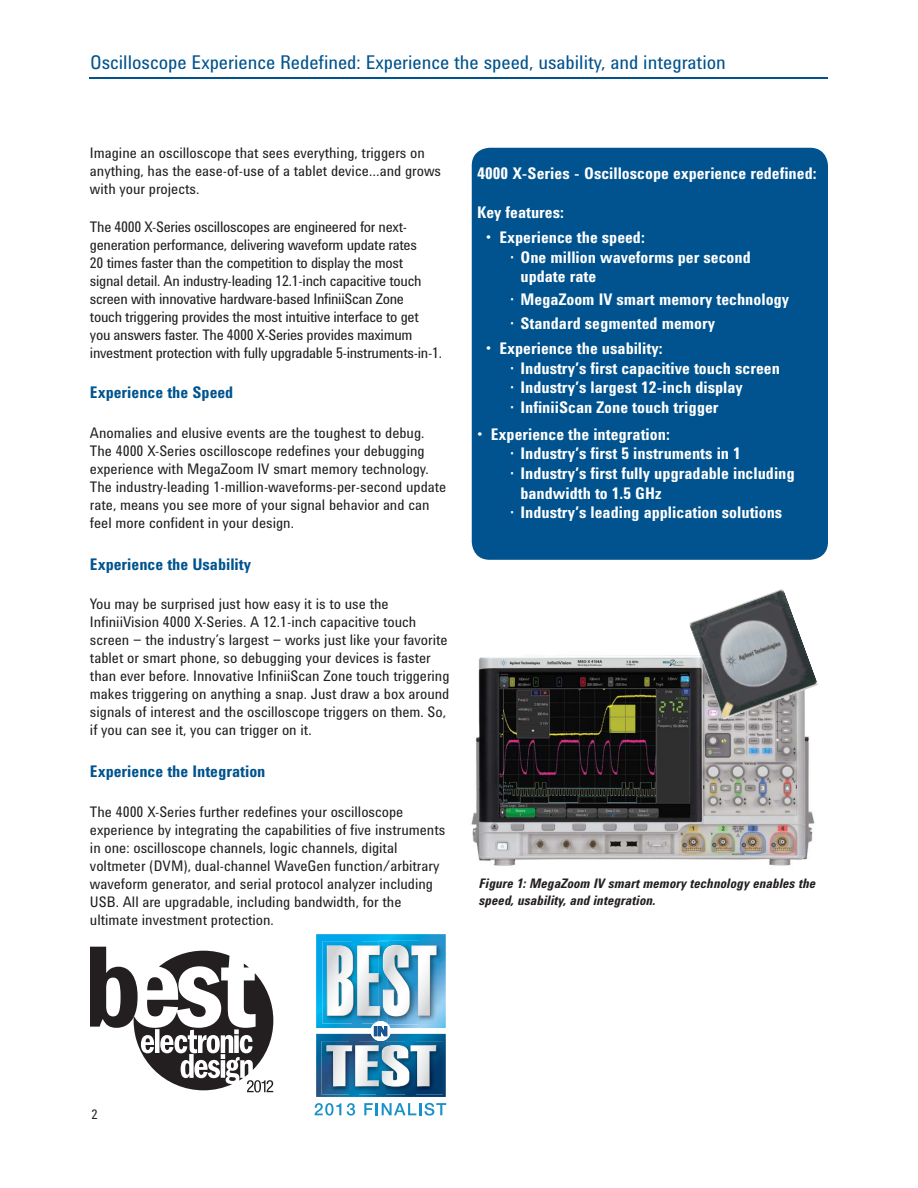
<style>
.page{position:relative;width:918px;height:1188px;background:#fff}
.page>*{position:absolute;margin:0;border:0;box-sizing:border-box;transform-origin:0 0}
.t1{font:19.5px "Agilent Condensed CFF";color:#00538e}
.t2{font:700 16.5px/19.5px "Agilent Condensed CFF";color:#fff}
.t3{font:700 16.5px "Agilent Condensed CFF";color:#00538e}
.t4{font:15px/18px "Agilent Condensed CFF";color:#231f20}
.t5{font:15px/18px "Agilent Condensed CFF";letter-spacing:-.02em;color:#231f20}
.t6{font:italic 700 13.5px/16.5px "Agilent Condensed CFF";color:#231f20}
.t7{font:13.5px "Agilent Condensed CFF";color:#231f20}
</style>
<div class="page">
<div style="left:472px;top:148px;width:356px;height:412px;background:#00538e;border-radius:18px"></div>
<img style="left:471px;top:655px;width:344px;height:211px">
<img style="left:688px;top:589px;width:130px;height:131px">
<hr style="left:90px;top:77px;width:738px;height:1px;background:#00538e">
<svg style="left:90px;top:947px;width:183px;height:145px"></svg>
<img style="left:316px;top:934px;width:130px;height:163px">
<svg style="left:315px;top:1103px;width:26px;height:13px"></svg>
<svg style="left:347px;top:1103px;width:8px;height:13px"></svg>
<svg style="left:364px;top:1103px;width:82px;height:13px"></svg>
<h1 class="t1" style="left:90px;top:55px;width:637px">Oscilloscope Experience Redefined: Experience the speed, usability, and integration</h1>
<p class="t4" style="left:90px;top:146px;width:353px">Imagine an oscilloscope that sees everything, triggers on anything, has the ease-of-use of a tablet device…and grows with your projects.</p>
<p class="t5" style="left:90px;top:219px;width:354px">The 4000 X-Series oscilloscopes are engineered for next&shy;generation performance, delivering waveform update rates<br>20 times faster than the competition to display the most<br>signal detail. An industry-leading 12.1-inch capacitive touch screen with innovative hardware-based InfiniiScan Zone<br>touch triggering provides the most intuitive interface to get you answers faster. The 4000 X-Series provides maximum investment protection with fully upgradable 5-instruments-in-1.</p>
<p class="t3" style="left:90px;top:387px;width:145px">Experience the Speed</p>
<p class="t4" style="left:90px;top:425px;width:358px">Anomalies and elusive events are the toughest to debug.<br>The 4000 X-Series oscilloscope redefines your debugging experience with MegaZoom IV smart memory technology.<br>The industry-leading 1-million-waveforms-per-second update rate, means you see more of your signal behavior and can feel more confident in your design.</p>
<p class="t3" style="left:90px;top:558px;width:163px">Experience the Usability</p>
<p class="t4" style="left:90px;top:597px;width:361px">You may be surprised just how easy it is to use the InfiniiVision 4000 X-Series. A 12.1-inch capacitive touch screen − the industry’s largest − works just like your favorite tablet or smart phone, so debugging your devices is faster than ever before. Innovative InfiniiScan Zone touch triggering makes triggering on anything a snap. Just draw a box around signals of interest and the oscilloscope triggers on them. So, if you can see it, you can trigger on it.</p>
<p class="t3" style="left:90px;top:766px;width:177px">Experience the Integration</p>
<p class="t4" style="left:90px;top:804px;width:357px">The 4000 X-Series further redefines your oscilloscope experience by integrating the capabilities of five instruments in one: oscilloscope channels, logic channels, digital voltmeter (DVM), dual-channel WaveGen function/arbitrary waveform generator, and serial protocol analyzer including USB. All are upgradable, including bandwidth, for the ultimate investment protection.</p>
<p class="t2" style="left:478px;top:165px;width:340px">4000 X-Series - Oscilloscope experience redefined:</p>
<p class="t2" style="left:477px;top:204px;width:88px">Key features:</p>
<p class="t2" style="left:486px;top:230px;width:160px">• Experience the speed:</p>
<p class="t2" style="left:510px;top:249px;width:242px">· One million waveforms per second</p>
<p class="t2" style="left:520px;top:269px;width:77px">update rate</p>
<p class="t2" style="left:510px;top:289px;width:281px;line-height:24px">· MegaZoom IV smart memory technology · Standard segmented memory</p>
<p class="t2" style="left:510px;top:341px;width:272px;text-indent:-24px">• Experience the usability:<br>· Industry’s first capacitive touch screen · Industry’s largest 12-inch display<br>· InfiniiScan Zone touch trigger</p>
<p class="t2" style="left:477px;top:426px;width:194px">• Experience the integration:</p>
<p class="t2" style="left:510px;top:446px;width:232px">· Industry’s first 5 instruments in 1</p>
<p class="t2" style="left:510px;top:465px;width:286px">· Industry’s first fully upgradable including</p>
<p class="t2" style="left:520px;top:485px;width:142px">bandwidth to 1.5 GHz</p>
<p class="t2" style="left:510px;top:504px;width:274px">· Industry’s leading application solutions</p>
<p class="t6" style="left:479px;top:877px;width:338px">Figure 1: MegaZoom IV smart memory technology enables the speed, usability, and integration.</p>
<p class="t7" style="left:91px;top:1109px;width:8px">2</p>
</div>
